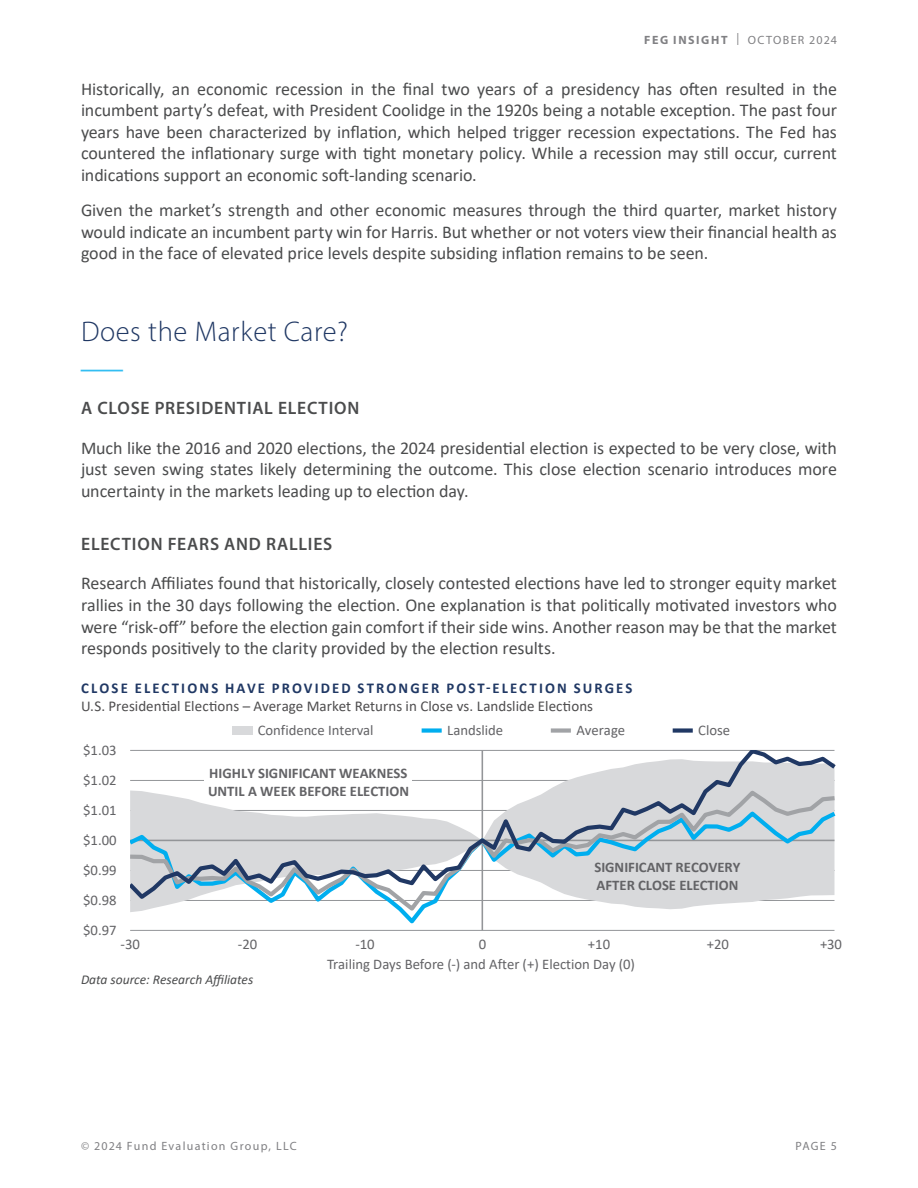
<style>
.page{position:relative;width:918px;height:1188px;background:#fff}
.page>*{position:absolute;margin:0;border:0;box-sizing:border-box;transform-origin:0 0}
.H1_number{font:300 45px "Myriad Pro";color:#33bef2}
.Inside_Headings{font:300 28.5px "Myriad Pro";letter-spacing:.02em;color:#203864}
.Paragraphs{font:18px/21.6px "Calibri";letter-spacing:-.005em;color:#4b4c4d;text-align:justify}
.Inside_paragraph_small_headings{font:600 18px "Myriad Pro";letter-spacing:.045em;color:#4b4c4d}
.Chart_headers{font:15px/18px "Calibri";color:#4e4d4e}
.t1{font:14.7px "Calibri";color:#636366}
.t2{font:700 14.7px/18px "Calibri";color:#636366}
.Chart_source{font:italic 13.5px "Calibri";color:#4b4c4d}
.t3{font:12px "Myriad Pro";letter-spacing:.105em;color:#808083}
.s1{font-weight:700}
.s2{font-weight:700;color:#203864}
</style>
<div class="page">
<hr style="left:130px;top:930px;width:704px;height:1px;background:#939598">
<hr style="left:482px;top:750px;width:1px;height:180px;background:#939598">
<svg style="left:130px;top:902px;width:617px;height:13px"></svg>
<svg style="left:130px;top:750px;width:705px;height:152px"></svg>
<div style="left:232px;top:727px;width:20px;height:8px;background:#d8d9db"></div>
<div style="left:422px;top:728px;width:20px;height:5px;background:#00aeef"></div>
<div style="left:551px;top:728px;width:20px;height:5px;background:#a1a3a6"></div>
<div style="left:673px;top:728px;width:20px;height:5px;background:#203864"></div>
<div style="left:204px;top:764px;width:208px;height:36px;background:#fff"></div>
<p class="t3" style="left:644px;top:32px;width:194px"><span class="s1">FEG INSIGHT</span> | OCTOBER 2024</p>
<p class="Paragraphs" style="left:81px;top:77px;width:758px">Historically, an economic recession in the final two years of a presidency has often resulted in the incumbent party’s defeat, with President Coolidge in the 1920s being a notable exception. The past four years have been characterized by inflation, which helped trigger recession expectations. The Fed has countered the inflationary surge with tight monetary policy. While a recession may still occur, current indications support an economic soft-landing scenario.</p>
<p class="Paragraphs" style="left:81px;top:199px;width:758px">Given the market’s strength and other economic measures through the third quarter, market history would indicate an incumbent party win for Harris. But whether or not voters view their financial health as good in the face of elevated price levels despite subsiding inflation remains to be seen.</p>
<p class="Inside_Headings" style="left:81px;top:314px;width:269px">Does the Market Care?</p>
<p class="H1_number" style="left:80px;top:340px;width:46px">—</p>
<p class="Inside_paragraph_small_headings" style="left:81px;top:397px;width:280px">A CLOSE PRESIDENTIAL ELECTION</p>
<p class="Paragraphs" style="left:81px;top:436px;width:758px">Much like the 2016 and 2020 elections, the 2024 presidential election is expected to be very close, with just seven swing states likely determining the outcome. This close election scenario introduces more uncertainty in the markets leading up to election day.</p>
<p class="Inside_paragraph_small_headings" style="left:81px;top:533px;width:253px">ELECTION FEARS AND RALLIES</p>
<p class="Paragraphs" style="left:81px;top:572px;width:757px">Research Affiliates found that historically, closely contested elections have led to stronger equity market rallies in the 30 days following the election. One explanation is that politically motivated investors who were “risk-off” before the election gain comfort if their side wins. Another reason may be that the market responds positively to the clarity provided by the election results.</p>
<p class="Chart_headers" style="left:81px;top:679px;width:553px"><span class="s2">CLOSE ELECTIONS HAVE PROVIDED STRONGER POST-ELECTION SURGES<br></span>U.S. Presidential Elections – Average Market Returns in Close vs. Landslide Elections</p>
<p class="t1" style="left:83px;top:740px;width:35px">$1.03</p>
<p class="t1" style="left:83px;top:770px;width:35px">$1.02</p>
<p class="t1" style="left:83px;top:800px;width:35px">$1.01</p>
<p class="t1" style="left:83px;top:830px;width:35px">$1.00</p>
<p class="t1" style="left:83px;top:860px;width:35px">$0.99</p>
<p class="t1" style="left:83px;top:890px;width:35px">$0.98</p>
<p class="t1" style="left:83px;top:920px;width:35px">$0.97</p>
<p class="t1" style="left:258px;top:720px;width:117px">Confidence Interval</p>
<p class="t1" style="left:447px;top:720px;width:57px">Landslide</p>
<p class="t1" style="left:576px;top:720px;width:50px">Average</p>
<p class="t1" style="left:698px;top:720px;width:33px">Close</p>
<p class="t2" style="left:208px;top:764px;width:203px">HIGHLY SIGNIFICANT WEAKNESS<br>UNTIL A WEEK BEFORE ELECTION</p>
<p class="t2" style="left:595px;top:858px;width:147px">SIGNIFICANT RECOVERY<br>AFTER CLOSE ELECTION</p>
<p class="t1" style="left:588px;top:934px;width:24px">+10</p>
<p class="t1" style="left:707px;top:934px;width:24px">+20</p>
<p class="t1" style="left:820px;top:934px;width:24px">+30</p>
<p class="t1" style="left:121px;top:934px;width:21px">-30</p>
<p class="t1" style="left:238px;top:934px;width:21px">-20</p>
<p class="t1" style="left:355px;top:934px;width:21px">-10</p>
<p class="t1" style="left:479px;top:934px;width:9px">0</p>
<p class="t1" style="left:592px;top:934px;width:16px">10</p>
<p class="t1" style="left:710px;top:934px;width:16px">20</p>
<p class="t1" style="left:327px;top:954px;width:310px">Trailing Days Before (-) and After (+) Election Day (0)</p>
<p class="Chart_source" style="left:81px;top:970px;width:174px">Data source: Research Affiliates</p>
<p class="t3" style="left:81px;top:1139px;width:217px">© 2024 Fund Evaluation Group, LLC</p>
<p class="t3" style="left:796px;top:1139px;width:43px">PAGE 5</p>
</div>
